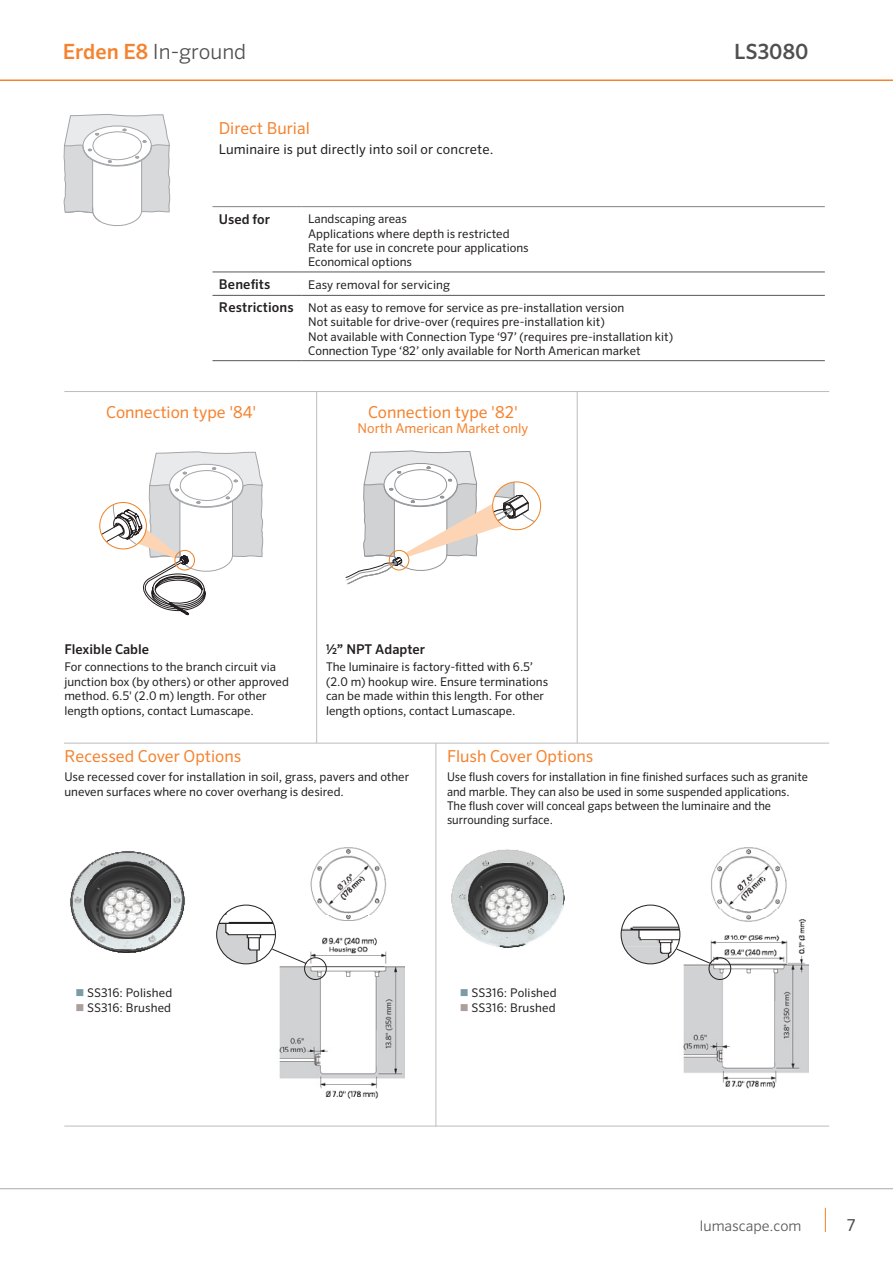
<style>
.page{position:relative;width:893px;height:1263px;background:#fff}
.page>*{position:absolute;margin:0;border:0;box-sizing:border-box;transform-origin:0 0}
.t1{font:300 21px "Sero Pro";color:#505052}
.t2{font:500 21px "Sero Pro";color:#505052}
.Spec_Table_Header{font:16.5px "Sero Pro";color:#f5822e}
.t3{font:16.5px "Sero Pro";color:#505052}
.t4{font:300 14.7px "Sero Pro";color:#565855}
.Description_Text{font:500 13.5px "Sero Pro";color:#231f20}
.Description_Text-2{font:13.5px "Sero Pro";letter-spacing:.01em;color:#231f20}
.Spec_Table_Header-2{font:13.5px "Sero Pro";color:#f5822e}
.Spec_Table_Sub_Heade{font:500 13.5px "Sero Pro";color:#231f20}
.Description_Text-3{font:12px/14.4px "Sero Pro";color:#231f20}
.Description_Text-4{font:12px/14.4px "Sero Pro";color:#231f20;scale:.96 1}
.Spec_Table_Text{font:12px "Sero Pro";color:#231f20}
.s1{font-weight:500;color:#f5822e}
.s2{color:#7c9ba5}
.s3{color:#ab9e9b}
</style>
<div class="page">
<hr style="left:0;top:80px;width:893px;height:1px;background:#f5822e">
<hr style="left:0;top:1188px;width:893px;height:1px;background:#a8a9ad">
<svg style="left:825px;top:1208px;width:1px;height:24px"></svg>
<img style="left:275px;top:847px;width:129px;height:252px">
<img style="left:680px;top:847px;width:128px;height:241px">
<hr style="left:212px;top:206px;width:90px;height:1px;background:#808285">
<hr style="left:302px;top:206px;width:523px;height:1px;background:#808285">
<hr style="left:212px;top:272px;width:90px;height:1px;background:#565855">
<hr style="left:302px;top:272px;width:523px;height:1px;background:#565855">
<hr style="left:212px;top:295px;width:90px;height:1px;background:#565855">
<hr style="left:302px;top:295px;width:523px;height:1px;background:#565855">
<hr style="left:212px;top:360px;width:90px;height:1px;background:#565855">
<hr style="left:302px;top:360px;width:523px;height:1px;background:#565855">
<svg style="left:64px;top:114px;width:106px;height:112px"></svg>
<hr style="left:64px;top:391px;width:765px;height:1px;background:#bcbdc0">
<hr style="left:316px;top:392px;width:1px;height:351px;background:#bcbdc0">
<hr style="left:577px;top:392px;width:1px;height:351px;background:#bcbdc0">
<svg style="left:99px;top:451px;width:164px;height:165px"></svg>
<div style="left:175px;top:550px;width:20px;height:20px;border:1px solid #ed8123;border-radius:50%"></div>
<svg style="left:345px;top:450px;width:196px;height:135px"></svg>
<hr style="left:64px;top:743px;width:765px;height:1px;background:#bcbdc0">
<img style="left:70px;top:851px;width:115px;height:102px">
<img style="left:84px;top:862px;width:86px;height:76px">
<img style="left:451px;top:849px;width:114px;height:99px">
<img style="left:468px;top:864px;width:80px;height:68px">
<img style="left:217px;top:905px;width:58px;height:59px;border-radius:29px">
<div style="left:216px;top:905px;width:60px;height:59px;border:1px solid #231f20;border-radius:50%"></div>
<div style="left:304px;top:957px;width:23px;height:23px;border:1px solid #231f20;border-radius:50%"></div>
<svg style="left:271px;top:948px;width:36px;height:16px"></svg>
<img style="left:621px;top:905px;width:59px;height:42px">
<img style="left:624px;top:947px;width:53px;height:17px">
<div style="left:621px;top:905px;width:59px;height:59px;border:1px solid #231f20;border-radius:50%"></div>
<div style="left:709px;top:957px;width:22px;height:23px;border:1px solid #231f20;border-radius:50%"></div>
<svg style="left:676px;top:948px;width:36px;height:16px"></svg>
<hr style="left:64px;top:1126px;width:765px;height:1px;background:#bcbdc0">
<hr style="left:435px;top:743px;width:1px;height:383px;background:#bcbdc0">
<p class="t1" style="left:63px;top:39px;width:185px"><span class="s1">Erden E8</span> In-ground</p>
<p class="t2" style="left:734px;top:39px;width:76px">LS3080</p>
<p class="Spec_Table_Header" style="left:219px;top:118px;width:93px">Direct Burial</p>
<p class="Description_Text-2" style="left:219px;top:142px;width:276px">Luminaire is put directly into soil or concrete.</p>
<p class="Spec_Table_Sub_Heade" style="left:219px;top:211px;width:53px">Used for</p>
<p class="Spec_Table_Text" style="left:308px;top:212px;width:100px">Landscaping areas</p>
<p class="Spec_Table_Text" style="left:308px;top:226px;width:203px">Applications where depth is restricted</p>
<p class="Spec_Table_Text" style="left:308px;top:241px;width:222px">Rate for use in concrete pour applications</p>
<p class="Spec_Table_Text" style="left:308px;top:255px;width:105px">Economical options</p>
<p class="Description_Text" style="left:219px;top:276px;width:53px">Benefits</p>
<p class="Description_Text-3" style="left:308px;top:277px;width:143px">Easy removal for servicing</p>
<p class="Description_Text" style="left:219px;top:299px;width:76px">Restrictions</p>
<p class="Description_Text-3" style="left:308px;top:300px;width:317px">Not as easy to remove for service as pre-installation version</p>
<p class="Description_Text-3" style="left:308px;top:315px;width:298px">Not suitable for drive-over (requires pre-installation kit)</p>
<p class="Description_Text-3" style="left:308px;top:329px;width:366px">Not available with Connection Type ‘97’ (requires pre-installation kit)</p>
<p class="Description_Text-3" style="left:308px;top:344px;width:334px">Connection Type ‘82’ only available for North American market</p>
<p class="Spec_Table_Header" style="left:106px;top:402px;width:152px">Connection type '84'</p>
<p class="Spec_Table_Header" style="left:368px;top:402px;width:151px">Connection type '82'</p>
<p class="Spec_Table_Header-2" style="left:358px;top:421px;width:172px">North American Market only</p>
<p class="Description_Text" style="left:64px;top:641px;width:86px">Flexible Cable</p>
<p class="Description_Text-3" style="left:64px;top:660px;width:226px">For connections to the branch circuit via junction box (by others) or other approved method. 6.5' (2.0 m) length. For other length options, contact Lumascape.</p>
<p class="Description_Text" style="left:326px;top:641px;width:100px">½” NPT Adapter</p>
<p class="Description_Text-3" style="left:326px;top:660px;width:224px">The luminaire is factory-fitted with 6.5’ (2.0 m) hookup wire. Ensure terminations can be made within this length. For other length options, contact Lumascape.</p>
<p class="Spec_Table_Header" style="left:64px;top:747px;width:178px">Recessed Cover Options</p>
<p class="Description_Text-3" style="left:64px;top:769px;width:346px">Use recessed cover for installation in soil, grass, pavers and other uneven surfaces where no cover overhang is desired.</p>
<p class="Spec_Table_Header" style="left:447px;top:747px;width:148px">Flush Cover Options</p>
<p class="Description_Text-4" style="left:447px;top:769px;width:377px">Use flush covers for installation in fine finished surfaces such as granite and marble. They can also be used in some suspended applications.<br>The flush cover will conceal gaps between the luminaire and the surrounding surface.</p>
<p class="Description_Text-3" style="left:75px;top:986px;width:98px"><span class="s2">■</span> SS316: Polished</p>
<p class="Description_Text-3" style="left:75px;top:1000px;width:97px"><span class="s3">■</span> SS316: Brushed</p>
<p class="Description_Text-3" style="left:460px;top:986px;width:98px"><span class="s2">■</span> SS316: Polished</p>
<p class="Description_Text-3" style="left:460px;top:1000px;width:97px"><span class="s3">■</span> SS316: Brushed</p>
<p class="t4" style="left:700px;top:1216px;width:103px">lumascape.com</p>
<h2 class="t3" style="left:847px;top:1215px;width:10px">7</h2>
</div>
